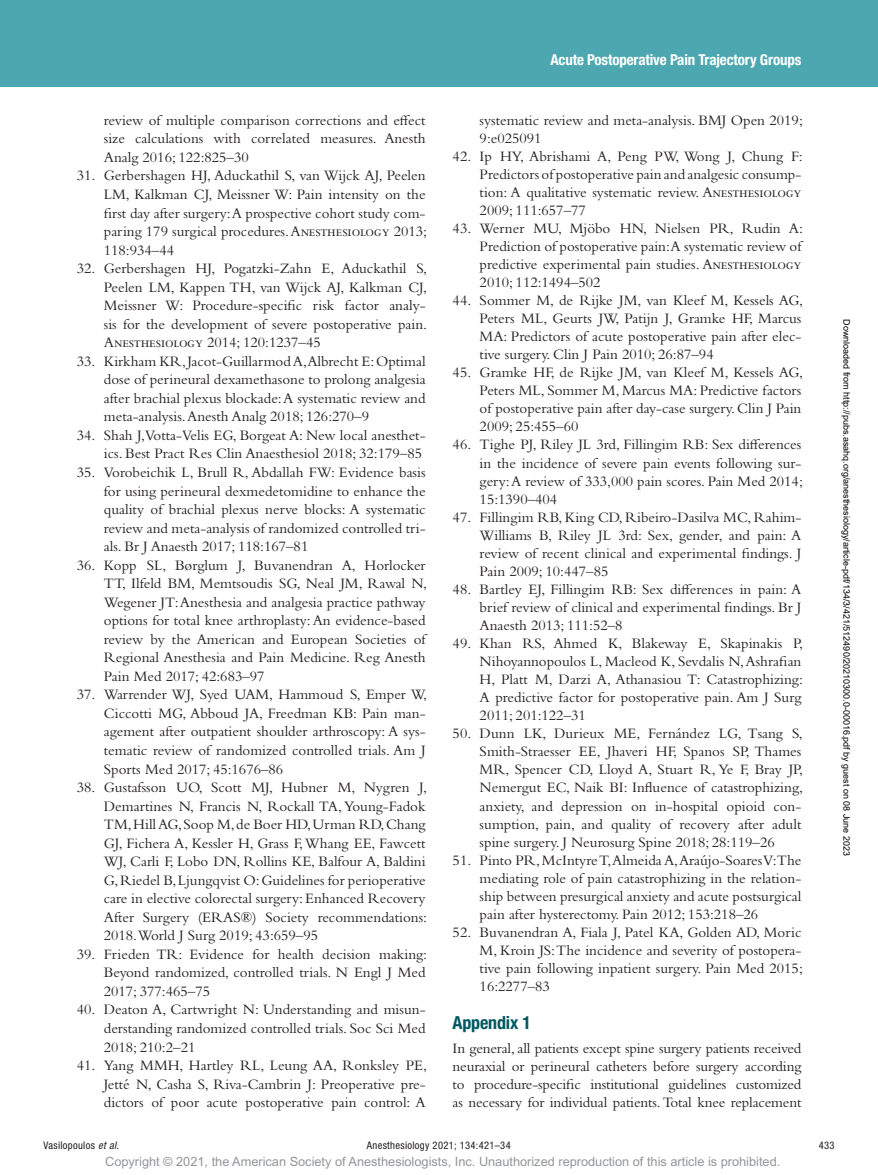
<style>
.page{position:relative;width:878px;height:1175px;background:#fff}
.page>*{position:absolute;margin:0;border:0;box-sizing:border-box;transform-origin:0 0}
.t1{font:700 condensed 18px "Helvetica Neue LT Std";color:#005861}
.t2{font:15px/18px "Bembo Std";color:#231f20;text-align:justify}
.t3{font:700 condensed 15px "Helvetica Neue LT Std";letter-spacing:-.01em;color:#fff}
.t4{font:12.75px "Arial MT Std";color:#939598}
.t5{font:condensed 10.5px "Helvetica Neue LT Std";letter-spacing:.03em;color:#231f20}
.t6{font:9px "Arial";color:#000}
.s1{font-style:italic}
</style>
<div class="page">
<div style="left:0;top:0;width:878px;height:86px;background:#4da7b0"></div>
<p class="t2" style="left:104px;top:111px;width:323px;line-height:18.6px">review of multiple comparison corrections and effect size calculations with correlated measures. Anesth Analg 2016; 122:825–30</p>
<p class="t2" style="left:104px;top:166px;width:325px;line-height:18.6px;text-indent:-27px">31. Gerbershagen HJ, Aduckathil S, van Wijck AJ, Peelen LM, Kalkman CJ, Meissner W: Pain intensity on the first day after surgery: A prospective cohort study com&shy;paring 179 surgical procedures. Anesthesiology 2013; 118:934–44</p>
<p class="t2" style="left:104px;top:259px;width:325px;line-height:18.5px;text-indent:-27px">32. Gerbershagen HJ, Pogatzki-Zahn E, Aduckathil S, Peelen LM, Kappen TH, van Wijck AJ, Kalkman CJ, Meissner W: Procedure-specific risk factor analy&shy;sis for the development of severe postoperative pain.<br>Anesthesiology 2014; 120:1237–45</p>
<p class="t2" style="left:104px;top:351px;width:323px;line-height:18.6px;text-indent:-27px">33. Kirkham KR, Jacot-Guillarmod A,Albrecht E: Optimal dose of perineural dexamethasone to prolong analgesia after brachial plexus blockade: A systematic review and meta-analysis. Anesth Analg 2018; 126:270–9</p>
<p class="t2" style="left:77px;top:425px;width:350px;line-height:18.6px;text-align:right">34. Shah J,Votta-Velis EG, Borgeat A: New local anesthet&shy;ics. Best Pract Res Clin Anaesthesiol 2018; 32:179–85</p>
<p class="t2" style="left:104px;top:463px;width:323px;line-height:18.6px;text-indent:-27px">35. Vorobeichik L, Brull R, Abdallah FW: Evidence basis for using perineural dexmedetomidine to enhance the quality of brachial plexus nerve blocks: A systematic review and meta-analysis of randomized controlled tri&shy;als. Br J Anaesth 2017; 118:167–81</p>
<p class="t2" style="left:104px;top:555px;width:325px;line-height:18.6px;text-indent:-27px">36. Kopp SL, Børglum J, Buvanendran A, Horlocker TT, Ilfeld BM, Memtsoudis SG, Neal JM, Rawal N, Wegener JT: Anesthesia and analgesia practice pathway options for total knee arthroplasty: An evidence-based review by the American and European Societies of Regional Anesthesia and Pain Medicine. Reg Anesth Pain Med 2017; 42:683–97</p>
<p class="t2" style="left:104px;top:685px;width:325px;line-height:18.6px;text-indent:-27px">37. Warrender WJ, Syed UAM, Hammoud S, Emper W, Ciccotti MG, Abboud JA, Freedman KB: Pain man&shy;agement after outpatient shoulder arthroscopy: A sys&shy;tematic review of randomized controlled trials. Am J Sports Med 2017; 45:1676–86</p>
<p class="t2" style="left:104px;top:777px;width:325px;line-height:18.6px;text-indent:-27px">38. Gustafsson UO, Scott MJ, Hubner M, Nygren J, Demartines N, Francis N, Rockall TA, Young-Fadok TM, Hill AG, Soop M, de Boer HD, Urman RD, Chang GJ, Fichera A, Kessler H, Grass F, Whang EE, Fawcett WJ, Carli F, Lobo DN, Rollins KE, Balfour A, Baldini G, Riedel B, Ljungqvist O: Guidelines for perioperative care in elective colorectal surgery: Enhanced Recovery After Surgery (ERAS®) Society recommendations:<br>2018.World J Surg 2019; 43:659–95</p>
<p class="t2" style="left:104px;top:944px;width:325px;line-height:18.6px;text-indent:-27px">39. Frieden TR: Evidence for health decision making:<br>Beyond randomized, controlled trials. N Engl J Med 2017; 377:465–75</p>
<p class="t2" style="left:104px;top:1000px;width:323px;line-height:18.6px;text-indent:-27px">40. Deaton A, Cartwright N: Understanding and misun&shy;derstanding randomized controlled trials. Soc Sci Med 2018; 210:2–21</p>
<p class="t2" style="left:104px;top:1055px;width:325px;line-height:18.5px;text-indent:-27px">41. Yang MMH, Hartley RL, Leung AA, Ronksley PE, Jetté N, Casha S, Riva-Cambrin J: Preoperative pre&shy;dictors of poor acute postoperative pain control: A</p>
<p class="t3" style="left:550px;top:51px;width:252px">Acute Postoperative Pain Trajectory Groups</p>
<p class="t2" style="left:479px;top:111px;width:325px">systematic review and meta-analysis. BMJ Open 2019;<br>9:e025091</p>
<p class="t2" style="left:479px;top:147px;width:325px;text-indent:-27px">42. Ip HY, Abrishami A, Peng PW, Wong J, Chung F:<br>Predictors of postoperative pain and analgesic consump&shy;tion: A qualitative systematic review. Anesthesiology 2009; 111:657–77</p>
<p class="t2" style="left:479px;top:219px;width:325px;text-indent:-27px">43. Werner MU, Mjöbo HN, Nielsen PR, Rudin A:<br>Prediction of postoperative pain:A systematic review of predictive experimental pain studies. Anesthesiology 2010; 112:1494–502</p>
<p class="t2" style="left:479px;top:291px;width:325px;text-indent:-27px">44. Sommer M, de Rijke JM, van Kleef M, Kessels AG, Peters ML, Geurts JW, Patijn J, Gramke HF, Marcus MA: Predictors of acute postoperative pain after elec&shy;tive surgery. Clin J Pain 2010; 26:87–94</p>
<p class="t2" style="left:479px;top:363px;width:325px;text-indent:-27px">45. Gramke HF, de Rijke JM, van Kleef M, Kessels AG, Peters ML, Sommer M, Marcus MA: Predictive factors of postoperative pain after day-case surgery. Clin J Pain 2009; 25:455–60</p>
<p class="t2" style="left:479px;top:435px;width:325px;text-indent:-27px">46. Tighe PJ, Riley JL 3rd, Fillingim RB: Sex differences in the incidence of severe pain events following sur&shy;gery: A review of 333,000 pain scores. Pain Med 2014; 15:1390–404</p>
<p class="t2" style="left:479px;top:508px;width:323px;text-indent:-27px">47. Fillingim RB, King CD, Ribeiro-Dasilva MC, Rahim-Williams B, Riley JL 3rd: Sex, gender, and pain: A review of recent clinical and experimental findings. J Pain 2009; 10:447–85</p>
<p class="t2" style="left:479px;top:580px;width:323px;text-indent:-27px">48. Bartley EJ, Fillingim RB: Sex differences in pain: A brief review of clinical and experimental findings. Br J Anaesth 2013; 111:52–8</p>
<p class="t2" style="left:479px;top:634px;width:325px;text-indent:-27px">49. Khan RS, Ahmed K, Blakeway E, Skapinakis P, Nihoyannopoulos L, Macleod K, Sevdalis N, Ashrafian H, Platt M, Darzi A, Athanasiou T: Catastrophizing:<br>A predictive factor for postoperative pain. Am J Surg 2011; 201:122–31</p>
<p class="t2" style="left:479px;top:724px;width:325px;text-indent:-27px">50. Dunn LK, Durieux ME, Fernández LG, Tsang S, Smith-Straesser EE, Jhaveri HF, Spanos SP, Thames MR, Spencer CD, Lloyd A, Stuart R, Ye F, Bray JP, Nemergut EC, Naik BI: Influence of catastrophizing, anxiety, and depression on in-hospital opioid con&shy;sumption, pain, and quality of recovery after adult spine surgery. J Neurosurg Spine 2018; 28:119–26</p>
<p class="t2" style="left:479px;top:850px;width:323px;text-indent:-27px">51. Pinto PR, McIntyre T,Almeida A,Araújo-Soares V:The mediating role of pain catastrophizing in the relation&shy;ship between presurgical anxiety and acute postsurgical pain after hysterectomy. Pain 2012; 153:218–26</p>
<p class="t2" style="left:479px;top:923px;width:325px;text-indent:-27px">52. Buvanendran A, Fiala J, Patel KA, Golden AD, Moric M, Kroin JS: The incidence and severity of postopera&shy;tive pain following inpatient surgery. Pain Med 2015; 16:2277–83</p>
<p class="t1" style="left:452px;top:1012px;width:80px">Appendix 1</p>
<p class="t2" style="left:452px;top:1039px;width:350px">In general, all patients except spine surgery patients received neuraxial or perineural catheters before surgery according to procedure-specific institutional guidelines customized as necessary for individual patients. Total knee replacement</p>
<p class="t6" style="left:850px;top:319px;width:538px;rotate:90deg">Downloaded from http://pubs.asahq.org/anesthesiology/article-pdf/134/3/421/512490/20210300.0-00016.pdf by guest on 08 June 2023</p>
<p class="t5" style="left:44px;top:1139px;width:77px">Vasilopoulos <span class="s1">et al.</span></p>
<p class="t5" style="left:367px;top:1139px;width:145px">Anesthesiology 2021; 134:421–34</p>
<p class="t5" style="left:818px;top:1139px;width:17px">433</p>
<p class="t4" style="left:105px;top:1154px;width:676px">Copyright © 2021, the American Society of Anesthesiologists, Inc. Unauthorized reproduction of this article is prohibited.</p>
</div>
